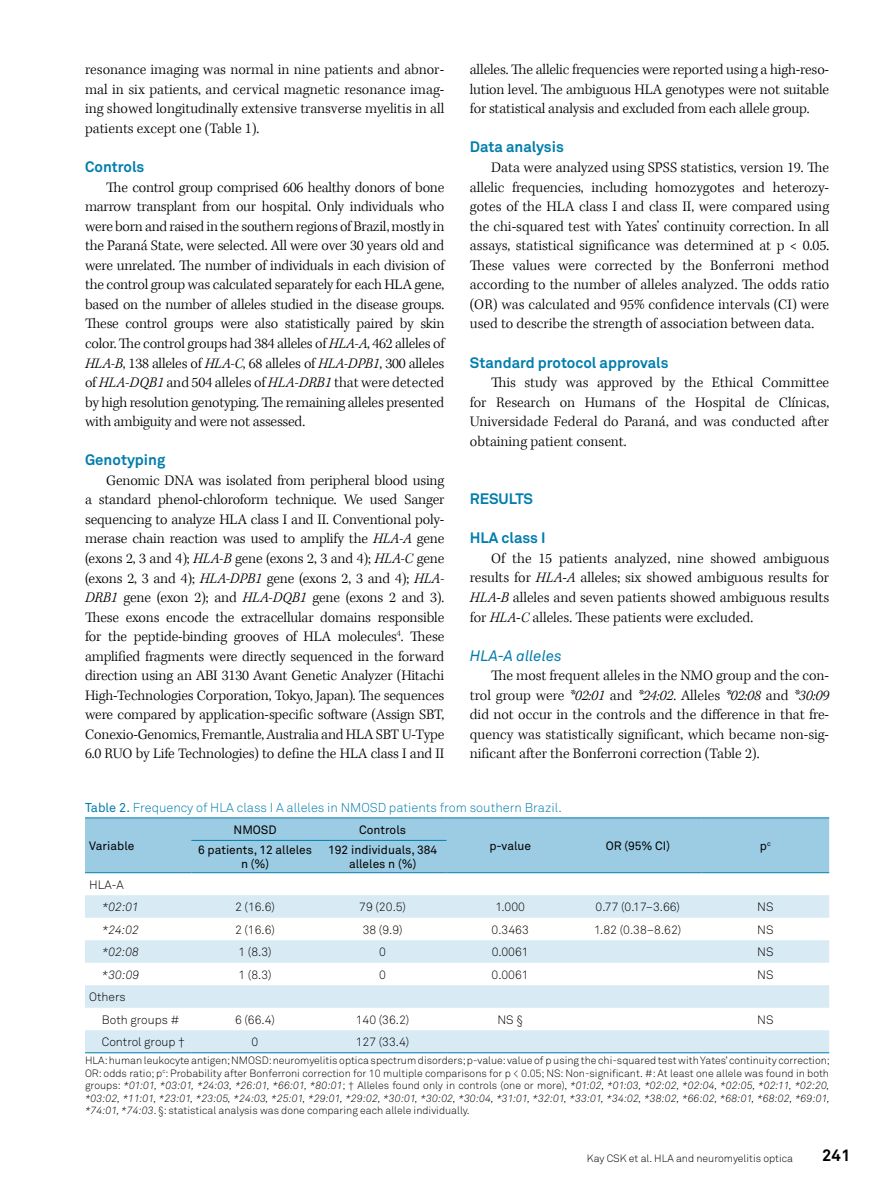
<style>
.page{position:relative;width:893px;height:1191px;background:#fff}
.page>*{position:absolute;margin:0;border:0;box-sizing:border-box;transform-origin:0 0}
.t1{font:700 16.5px "Akkurat Pro";color:#000}
.t2{font:300 15px/19.5px "Kepler Std";letter-spacing:-.005em;color:#000;text-align:justify}
.t3{font:700 15px "Akkurat Pro";color:#007dac}
.t4{font:italic 15px "Akkurat Pro";color:#007dac}
.t5{font:12.75px "Akkurat Light Pro";color:#007dac}
.t6{font:12px/22.5px "Akkurat Light Pro";color:#000}
.t7{font:12px/14.4px "Akkurat Pro";color:#000;text-align:center}
.t8{font:italic 12px "Akkurat Light Pro";color:#000}
.t9{font:10.5px/12.6px "Akkurat Light Pro";color:#000;text-align:justify}
.s1{font-style:italic}
.s2{font-family:"Akkurat Pro"}
</style>
<div class="page">
<div style="left:85px;top:818px;width:744px;height:54px;background:#9bcce3"></div>
<svg style="left:85px;top:873px;width:744px;height:1px"></svg>
<svg style="left:85px;top:895px;width:744px;height:157px;fill:#d8eaf4"></svg>
<hr style="left:191px;top:840px;width:128px;height:1px;background:#007dac">
<hr style="left:319px;top:840px;width:127px;height:1px;background:#007dac">
<hr style="left:85px;top:817px;width:106px;height:1px;background:#007dac">
<hr style="left:191px;top:817px;width:128px;height:1px;background:#007dac">
<hr style="left:319px;top:817px;width:127px;height:1px;background:#007dac">
<hr style="left:446px;top:817px;width:128px;height:1px;background:#007dac">
<hr style="left:574px;top:817px;width:128px;height:1px;background:#007dac">
<hr style="left:702px;top:817px;width:127px;height:1px;background:#007dac">
<hr style="left:85px;top:872px;width:106px;height:1px;background:#007dac">
<hr style="left:191px;top:872px;width:128px;height:1px;background:#007dac">
<hr style="left:319px;top:872px;width:127px;height:1px;background:#007dac">
<hr style="left:446px;top:872px;width:128px;height:1px;background:#007dac">
<hr style="left:574px;top:872px;width:128px;height:1px;background:#007dac">
<hr style="left:702px;top:872px;width:127px;height:1px;background:#007dac">
<hr style="left:574px;top:1052px;width:128px;height:1px;background:#007dac">
<hr style="left:85px;top:1052px;width:106px;height:1px;background:#007dac">
<hr style="left:191px;top:1052px;width:128px;height:1px;background:#007dac">
<hr style="left:319px;top:1052px;width:127px;height:1px;background:#007dac">
<hr style="left:446px;top:1052px;width:128px;height:1px;background:#007dac">
<hr style="left:702px;top:1052px;width:127px;height:1px;background:#007dac">
<p class="t2" style="left:85px;top:60px;width:361px">resonance imaging was normal in nine patients and abnor&shy;mal in six patients, and cervical magnetic resonance imag&shy;ing showed longitudinally extensive transverse myelitis in all patients except one (Table 1).</p>
<p class="t3" style="left:85px;top:157px;width:61px">Controls</p>
<p class="t2" style="left:85px;top:178px;width:361px;text-indent:21px">The control group comprised 606 healthy donors of bone marrow transplant from our hospital. Only individuals who were born and raised in the southern regions of Brazil, mostly in the Paraná State, were selected. All were over 30 years old and were unrelated. The number of individuals in each division of the control group was calculated separately for each HLA gene, based on the number of alleles studied in the disease groups.<br>These control groups were also statistically paired by skin color. The control groups had 384 alleles of <span class="s1">HLA-A</span>, 462 alleles of <span class="s1">HLA-B</span>, 138 alleles of <span class="s1">HLA-C</span>, 68 alleles of <span class="s1">HLA-DPB1</span>, 300 alleles of <span class="s1">HLA-DQB1</span> and 504 alleles of <span class="s1">HLA-DRB1</span> that were detected by high resolution genotyping. The remaining alleles presented with ambiguity and were not assessed.</p>
<p class="t3" style="left:85px;top:450px;width:82px">Genotyping</p>
<p class="t2" style="left:85px;top:471px;width:361px;text-indent:21px">Genomic DNA was isolated from peripheral blood using a standard phenol-chloroform technique. We used Sanger sequencing to analyze HLA class I and II. Conventional poly&shy;merase chain reaction was used to amplify the <span class="s1">HLA-A</span> gene (exons 2, 3 and 4); <span class="s1">HLA-B</span> gene (exons 2, 3 and 4); <span class="s1">HLA-C</span> gene (exons 2, 3 and 4); <span class="s1">HLA-DPB1</span> gene (exons 2, 3 and 4); <span class="s1">HLA-DRB1</span> gene (exon 2); and <span class="s1">HLA-DQB1</span> gene (exons 2 and 3).<br>These exons encode the extracellular domains responsible for the peptide-binding grooves of HLA molecules<sup>4</sup>. These amplified fragments were directly sequenced in the forward direction using an ABI 3130 Avant Genetic Analyzer (Hitachi High-Technologies Corporation, Tokyo, Japan). The sequences were compared by application-specific software (Assign SBT, Conexio-Genomics, Fremantle, Australia and HLA SBT U-Type 6.0 RUO by Life Technologies) to define the HLA class I and II</p>
<p class="t2" style="left:470px;top:60px;width:361px">alleles. The allelic frequencies were reported using a high-reso&shy;lution level. The ambiguous HLA genotypes were not suitable for statistical analysis and excluded from each allele group.</p>
<p class="t3" style="left:470px;top:138px;width:96px">Data analysis</p>
<p class="t2" style="left:470px;top:158px;width:361px;text-indent:21px">Data were analyzed using SPSS statistics, version 19. The allelic frequencies, including homozygotes and heterozy&shy;gotes of the HLA class I and class II, were compared using the chi-squared test with Yates’ continuity correction. In all assays, statistical significance was determined at p &lt; 0.05.<br>These values were corrected by the Bonferroni method according to the number of alleles analyzed. The odds ratio (OR) was calculated and 95% confidence intervals (CI) were used to describe the strength of association between data.</p>
<p class="t3" style="left:470px;top:353px;width:200px">Standard protocol approvals</p>
<p class="t2" style="left:470px;top:373px;width:361px;text-indent:21px">This study was approved by the Ethical Committee for Research on Humans of the Hospital de Clínicas, Universidade Federal do Paraná, and was conducted after obtaining patient consent.</p>
<p class="t3" style="left:470px;top:490px;width:65px">RESULTS</p>
<p class="t3" style="left:470px;top:529px;width:77px">HLA class I</p>
<p class="t2" style="left:470px;top:549px;width:361px;text-indent:21px">Of the 15 patients analyzed, nine showed ambiguous results for <span class="s1">HLA</span>-<span class="s1">A</span> alleles; six showed ambiguous results for <span class="s1">HLA</span>-<span class="s1">B</span> alleles and seven patients showed ambiguous results for <span class="s1">HLA</span>-<span class="s1">C</span> alleles. These patients were excluded.</p>
<p class="t4" style="left:470px;top:646px;width:93px">HLA-A alleles</p>
<p class="t2" style="left:470px;top:666px;width:361px;text-indent:21px">The most frequent alleles in the NMO group and the con&shy;trol group were <span class="s1">*02:01</span> and <span class="s1">*24:02</span>. Alleles <span class="s1">*02:08</span> and <span class="s1">*30:09 </span>did not occur in the controls and the difference in that fre&shy;quency was statistically significant, which became non-sig&shy;nificant after the Bonferroni correction (Table 2).</p>
<p class="t5" style="left:85px;top:799px;width:478px"><span class="s2">Table 2.</span> Frequency of HLA class I A alleles in NMOSD patients from southern Brazil.</p>
<p class="t7" style="left:89px;top:839px;width:47px">Variable</p>
<p class="t7" style="left:234px;top:822px;width:45px">NMOSD</p>
<p class="t7" style="left:359px;top:822px;width:48px">Controls</p>
<p class="t7" style="left:489px;top:839px;width:43px">p-value</p>
<p class="t7" style="left:606px;top:839px;width:66px">OR (95% CI)</p>
<p class="t7" style="left:760px;top:839px;width:12px">p<sup>c</sup></p>
<p class="t7" style="left:198px;top:843px;width:116px">6 patients, 12 alleles n (%)</p>
<p class="t7" style="left:328px;top:843px;width:111px">192 individuals, 384 alleles n (%)</p>
<p class="t6" style="left:89px;top:873px;width:36px">HLA-A</p>
<p class="t8" style="left:102px;top:900px;width:39px">*02:01</p>
<p class="t6" style="left:235px;top:896px;width:41px">2 (16.6)</p>
<p class="t6" style="left:359px;top:896px;width:48px">79 (20.5)</p>
<p class="t6" style="left:496px;top:896px;width:31px">1.000</p>
<p class="t6" style="left:595px;top:896px;width:86px">0.77 (0.17–3.66)</p>
<p class="t6" style="left:757px;top:896px;width:18px">NS</p>
<p class="t8" style="left:102px;top:922px;width:39px">*24:02</p>
<p class="t6" style="left:235px;top:918px;width:41px">2 (16.6)</p>
<p class="t6" style="left:363px;top:918px;width:41px">38 (9.9)</p>
<p class="t6" style="left:492px;top:918px;width:39px">0.3463</p>
<p class="t6" style="left:594px;top:918px;width:89px">1.82 (0.38–8.62)</p>
<p class="t6" style="left:757px;top:918px;width:18px">NS</p>
<p class="t8" style="left:102px;top:945px;width:39px">*02:08</p>
<p class="t6" style="left:238px;top:941px;width:35px">1 (8.3)</p>
<p class="t6" style="left:379px;top:941px;width:8px">0</p>
<p class="t6" style="left:492px;top:941px;width:39px">0.0061</p>
<p class="t6" style="left:757px;top:941px;width:18px">NS</p>
<p class="t8" style="left:102px;top:967px;width:39px">*30:09</p>
<p class="t6" style="left:238px;top:963px;width:35px">1 (8.3)</p>
<p class="t6" style="left:379px;top:963px;width:8px">0</p>
<p class="t6" style="left:492px;top:963px;width:39px">0.0061</p>
<p class="t6" style="left:757px;top:963px;width:18px">NS</p>
<p class="t6" style="left:102px;top:986px;width:79px;text-indent:-13px">Others<br>Both groups #</p>
<p class="t6" style="left:235px;top:1008px;width:41px">6 (66.4)</p>
<p class="t6" style="left:356px;top:1008px;width:55px">140 (36.2)</p>
<p class="t6" style="left:497px;top:1008px;width:27px">NS §</p>
<p class="t6" style="left:757px;top:1008px;width:18px">NS</p>
<p class="t6" style="left:102px;top:1031px;width:84px">Control group †</p>
<p class="t6" style="left:252px;top:1031px;width:8px">0</p>
<p class="t6" style="left:356px;top:1031px;width:55px">127 (33.4)</p>
<p class="t9" style="left:85px;top:1054px;width:746px">HLA: human leukocyte antigen; NMOSD: neuromyelitis optica spectrum disorders; p-value: value of p using the chi-squared test with Yates’ continuity correction; OR: odds ratio; p<sup>c</sup>: Probability after Bonferroni correction for 10 multiple comparisons for p &lt; 0.05; NS: Non-significant. #: At least one allele was found in both groups: <span class="s1">*01:01, *03:01, *24:03, *26:01, *66:01, *80:01</span>; † Alleles found only in controls (one or more), <span class="s1">*01:02, *01:03, *02:02, *02:04, *02:05, *02:11, *02:20, *03:02, *11:01, *23:01, *23:05, *24:03, *25:01, *29:01, *29:02, *30:01, *30:02, *30:04, *31:01, *32:01, *33:01, *34:02, *38:02, *66:02, *68:01, *68:02, *69:01, *74:01, *74:03</span>. §: statistical analysis was done comparing each allele individually.</p>
<p class="t9" style="left:587px;top:1151px;width:208px">Kay CSK et al. HLA and neuromyelitis optica</p>
<p class="t1" style="left:822px;top:1145px;width:30px">241</p>
</div>
